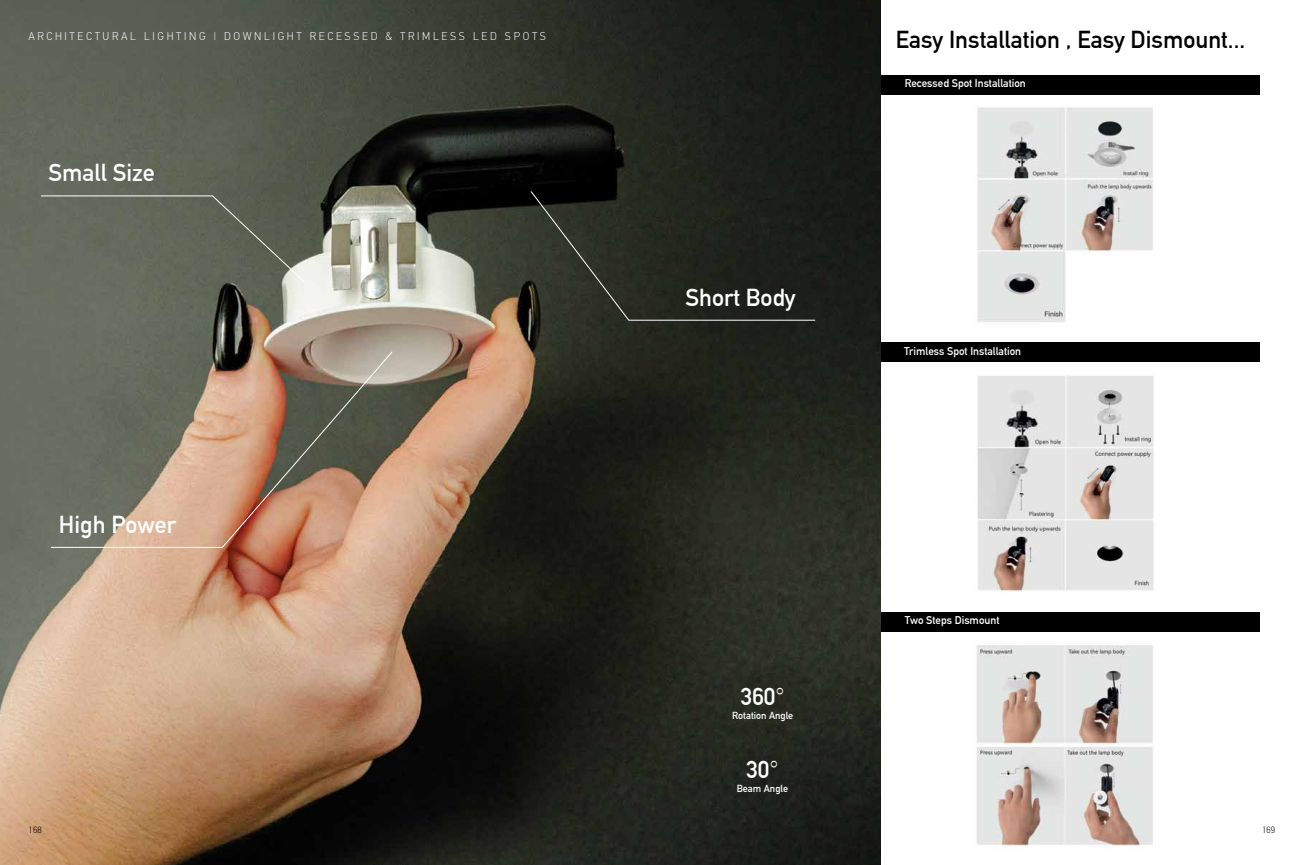
<style>
.page{position:relative;width:1304px;height:865px;background:#fff}
.page>*{position:absolute;margin:0;border:0;box-sizing:border-box;transform-origin:0 0}
.t1{font:24px "CF Din";color:#fff}
.t2{font:24px "CF Din";color:#000}
.t3{font:11px "CF Din";color:#fff}
.t4{font:300 11px "CF Din";letter-spacing:.24em;color:#fff}
.t5{font:10px "CF Din";color:#fff}
.t6{font:300 9px "CF Din";color:#000}
.s1{font-weight:300}
</style>
<div class="page">
<div style="left:785px;top:612px;width:474px;height:19px;background:#000"></div>
<div style="left:785px;top:342px;width:474px;height:20px;background:#000"></div>
<div style="left:785px;top:75px;width:474px;height:20px;background:#000"></div>
<img style="left:0;top:0;width:880px;height:865px">
<svg style="left:40px;top:195px;width:266px;height:88px;background:#646a5c"></svg>
<svg style="left:530px;top:190px;width:286px;height:131px;background:#242920"></svg>
<svg style="left:50px;top:350px;width:344px;height:198px;background:#95816d"></svg>
<img style="left:977px;top:107px;width:176px;height:215px">
<img style="left:977px;top:375px;width:177px;height:217px">
<img style="left:976px;top:645px;width:177px;height:202px">
<p class="t4" style="left:28px;top:30px;width:519px">ARCHITECTURAL LIGHTING | DOWNLIGHT RECESSED &amp; TRIMLESS LED SPOTS</p>
<h1 class="t1" style="left:48px;top:160px;width:108px">Small Size</h1>
<h1 class="t1" style="left:59px;top:511px;width:119px">High Power</h1>
<p class="t6" style="left:29px;top:825px;width:14px">168</p>
<h1 class="t1" style="left:685px;top:285px;width:112px">Short Body</h1>
<h1 class="t2" style="left:896px;top:27px;width:351px">Easy Installation , Easy Dismount...</h1>
<p class="t3" style="left:905px;top:78px;width:123px">Recessed Spot Installation</p>
<p class="t3" style="left:904px;top:345px;width:119px">Trimless Spot Installation</p>
<h1 class="t1" style="left:741px;top:684px;width:45px">360<span class="s1">®</span></h1>
<p class="t5" style="left:732px;top:710px;width:63px">Rotation Angle</p>
<h1 class="t1" style="left:746px;top:756px;width:34px">30<span class="s1">®</span></h1>
<p class="t5" style="left:737px;top:782px;width:53px">Beam Angle</p>
<p class="t3" style="left:905px;top:614px;width:96px">Two Steps Dismount</p>
<p class="t6" style="left:1262px;top:825px;width:14px">169</p>
</div>
